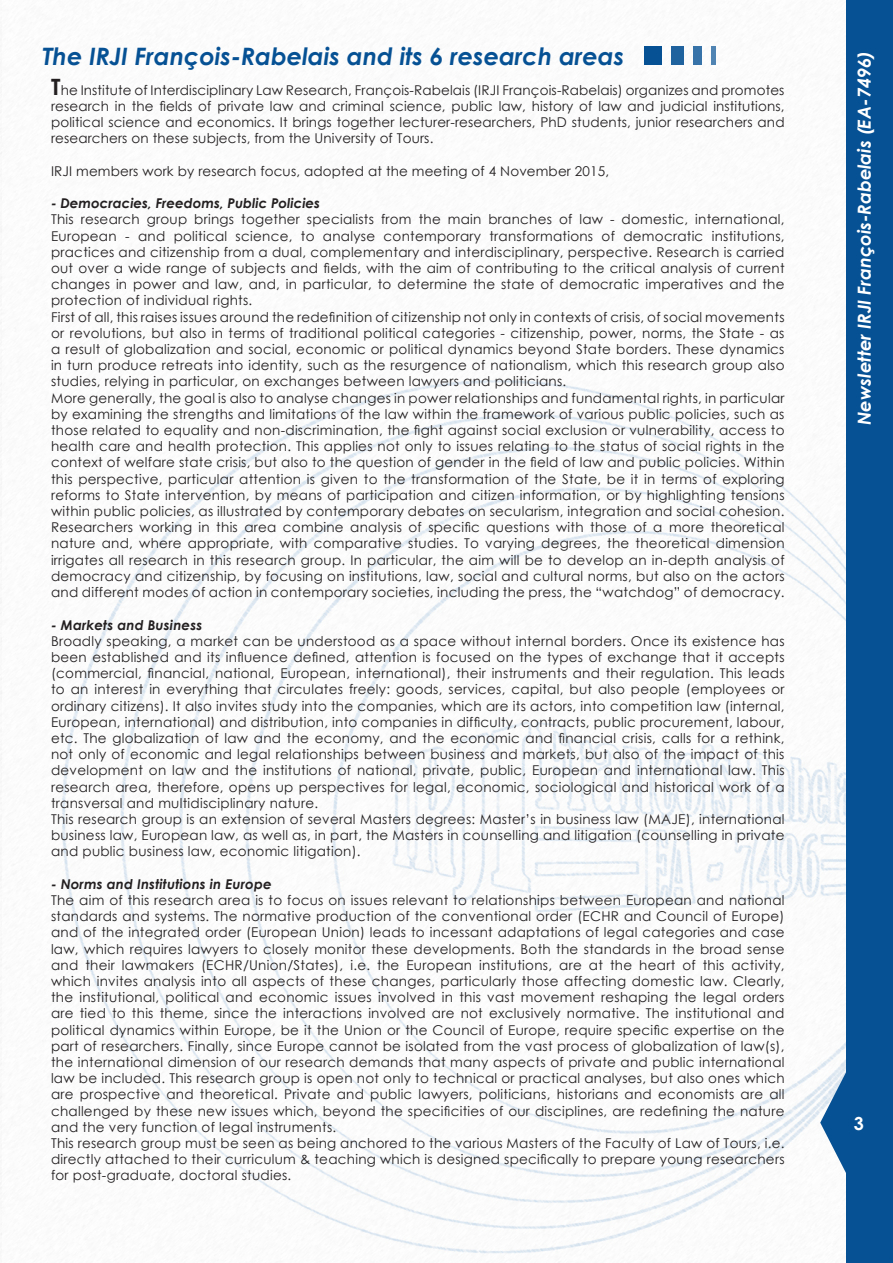
<style>
.page{position:relative;width:893px;height:1263px;background:#fff}
.page>*{position:absolute;margin:0;border:0;box-sizing:border-box;transform-origin:0 0}
.t1{font:italic 700 24px "Century Gothic";color:#065194}
.t2{font:italic 700 18px "Century Gothic";color:#fff}
.t3{font:700 18px "Century Gothic";color:#fff}
.t4{font:13.5px/16.2px "Century Gothic";letter-spacing:.02em;color:#231f20;text-align:justify}
.t5{font:italic 700 13.5px "Century Gothic";letter-spacing:.01em;color:#231f20}
.s1{font-weight:700;font-size:22.5px}
</style>
<div class="page">
<img style="left:62px;top:46px;width:784px;height:1208px">
<img style="left:0;top:112px;width:2px;height:1123px">
<div style="left:846px;top:0;width:47px;height:1263px;background:#065194"></div>
<svg style="left:820px;top:1071px;width:26px;height:103px"></svg>
<div style="left:644px;top:47px;width:17px;height:18px;background:#065194"></div>
<div style="left:671px;top:47px;width:13px;height:18px;background:#1f629e"></div>
<div style="left:693px;top:47px;width:9px;height:18px;background:#3773a8"></div>
<hr style="left:711px;top:47px;width:4px;height:18px;background:#5084b3">
<p class="t1" style="left:43px;top:38px;width:583px">The IRJI François-Rabelais and its 6 research areas</p>
<p class="t4" style="left:51px;top:82px;width:735px"><span class="s1">T</span>he Institute of Interdisciplinary Law Research, François-Rabelais (IRJI François-Rabelais) organizes and promotes research in the fields of private law and criminal science, public law, history of law and judicial institutions, political science and economics. It brings together lecturer-researchers, PhD students, junior researchers and researchers on these subjects, from the University of Tours.</p>
<p class="t4" style="left:51px;top:163px;width:560px">IRJI members work by research focus, adopted at the meeting of 4 November 2015,</p>
<p class="t5" style="left:51px;top:193px;width:271px">- Democracies, Freedoms, Public Policies</p>
<p class="t4" style="left:51px;top:211px;width:735px">This research group brings together specialists from the main branches of law - domestic, international, European - and political science, to analyse contemporary transformations of democratic institutions, practices and citizenship from a dual, complementary and interdisciplinary, perspective. Research is carried out over a wide range of subjects and fields, with the aim of contributing to the critical analysis of current changes in power and law, and, in particular, to determine the state of democratic imperatives and the protection of individual rights.</p>
<p class="t4" style="left:51px;top:308px;width:735px">First of all, this raises issues around the redefinition of citizenship not only in contexts of crisis, of social movements or revolutions, but also in terms of traditional political categories - citizenship, power, norms, the State - as a result of globalization and social, economic or political dynamics beyond State borders. These dynamics in turn produce retreats into identity, such as the resurgence of nationalism, which this research group also studies, relying in particular, on exchanges between lawyers and politicians.</p>
<p class="t4" style="left:51px;top:389px;width:735px">More generally, the goal is also to analyse changes in power relationships and fundamental rights, in particular by examining the strengths and limitations of the law within the framework of various public policies, such as those related to equality and non-discrimination, the fight against social exclusion or vulnerability, access to health care and health protection. This applies not only to issues relating to the status of social rights in the context of welfare state crisis, but also to the question of gender in the field of law and public policies. Within this perspective, particular attention is given to the transformation of the State, be it in terms of exploring reforms to State intervention, by means of participation and citizen information, or by highlighting tensions within public policies, as illustrated by contemporary debates on secularism, integration and social cohesion.</p>
<p class="t4" style="left:51px;top:519px;width:735px">Researchers working in this area combine analysis of specific questions with those of a more theoretical nature and, where appropriate, with comparative studies. To varying degrees, the theoretical dimension irrigates all research in this research group. In particular, the aim will be to develop an in-depth analysis of democracy and citizenship, by focusing on institutions, law, social and cultural norms, but also on the actors and different modes of action in contemporary societies, including the press, the “watchdog” of democracy.</p>
<p class="t5" style="left:51px;top:614px;width:153px">- Markets and Business</p>
<p class="t4" style="left:51px;top:632px;width:735px">Broadly speaking, a market can be understood as a space without internal borders. Once its existence has been established and its influence defined, attention is focused on the types of exchange that it accepts (commercial, financial, national, European, international), their instruments and their regulation. This leads to an interest in everything that circulates freely: goods, services, capital, but also people (employees or ordinary citizens). It also invites study into the companies, which are its actors, into competition law (internal, European, international) and distribution, into companies in difficulty, contracts, public procurement, labour, etc. The globalization of law and the economy, and the economic and financial crisis, calls for a rethink, not only of economic and legal relationships between business and markets, but also of the impact of this development on law and the institutions of national, private, public, European and international law. This research area, therefore, opens up perspectives for legal, economic, sociological and historical work of a transversal and multidisciplinary nature.</p>
<p class="t4" style="left:51px;top:811px;width:735px">This research group is an extension of several Masters degrees: Master’s in business law (MAJE), international business law, European law, as well as, in part, the Masters in counselling and litigation (counselling in private and public business law, economic litigation).</p>
<p class="t5" style="left:51px;top:873px;width:222px">- Norms and Institutions in Europe</p>
<p class="t4" style="left:51px;top:892px;width:735px">The aim of this research area is to focus on issues relevant to relationships between European and national standards and systems. The normative production of the conventional order (ECHR and Council of Europe) and of the integrated order (European Union) leads to incessant adaptations of legal categories and case law, which requires lawyers to closely monitor these developments. Both the standards in the broad sense and their lawmakers (ECHR/Union/States), i.e. the European institutions, are at the heart of this activity, which invites analysis into all aspects of these changes, particularly those affecting domestic law. Clearly, the institutional, political and economic issues involved in this vast movement reshaping the legal orders are tied to this theme, since the interactions involved are not exclusively normative. The institutional and political dynamics within Europe, be it the Union or the Council of Europe, require specific expertise on the part of researchers. Finally, since Europe cannot be isolated from the vast process of globalization of law(s), the international dimension of our research demands that many aspects of private and public international law be included. This research group is open not only to technical or practical analyses, but also ones which are prospective and theoretical. Private and public lawyers, politicians, historians and economists are all challenged by these new issues which, beyond the specificities of our disciplines, are redefining the nature and the very function of legal instruments.</p>
<p class="t4" style="left:51px;top:1135px;width:735px">This research group must be seen as being anchored to the various Masters of the Faculty of Law of Tours, i.e. directly attached to their curriculum &amp; teaching which is designed specifically to prepare young researchers for post-graduate, doctoral studies.</p>
<h2 class="t2" style="left:850px;top:425px;width:377px;rotate:-90deg">Newsletter IRJI François-Rabelais (EA-7496)</h2>
<p class="t3" style="left:854px;top:1110px;width:12px">3</p>
</div>
